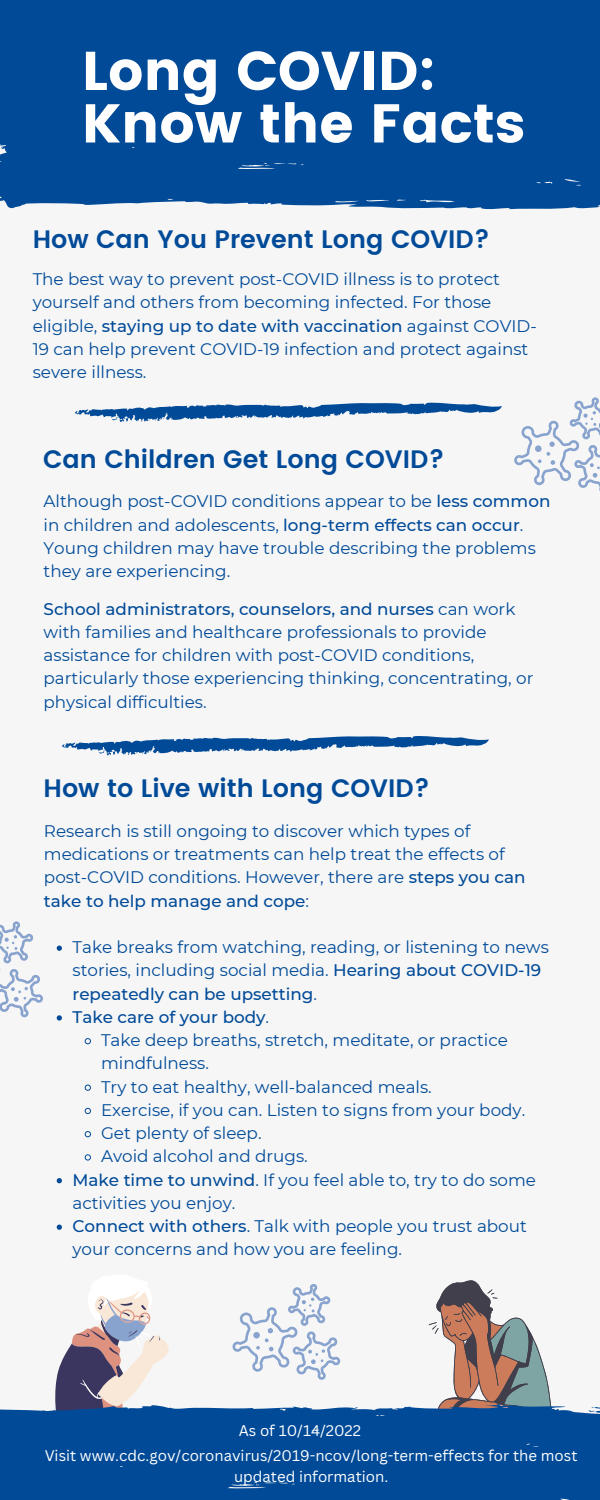
<style>
.page{position:relative;width:600px;height:1500px;background:#f6f6f6}
.page>*{position:absolute;margin:0;border:0;box-sizing:border-box;transform-origin:0 0}
.t1{font:54.5px/52.5px "Poppins";color:#fff}
.t2{font:600 25.2px "Poppins";color:#004a98}
.t3{font:16.8px/23.2px "Montserrat";color:#004a98}
.t4{font:500 16.8px "Montserrat";color:#004a98}
.t5{font:15px/25px "Canva Sans";color:#fff}
.s1{font-weight:500}
.s2{font-weight:400}
</style>
<div class="page">
<svg style="left:75px;top:402px;width:427px;height:20px"></svg>
<svg style="left:0;top:143px;width:600px;height:67px;background:#12579f"></svg>
<div style="left:0;top:0;width:600px;height:143px;background:#004a98"></div>
<svg style="left:62px;top:736px;width:427px;height:19px"></svg>
<svg style="left:429px;top:1280px;width:122px;height:124px"></svg>
<svg style="left:55px;top:1291px;width:114px;height:113px"></svg>
<div style="left:0;top:1404px;width:600px;height:96px;background:#004a98"></div>
<svg style="left:57px;top:946px;width:5px;height:5px"></svg>
<svg style="left:57px;top:1015px;width:5px;height:6px"></svg>
<svg style="left:84px;top:1038px;width:7px;height:7px"></svg>
<svg style="left:84px;top:1084px;width:7px;height:7px"></svg>
<svg style="left:84px;top:1107px;width:7px;height:7px"></svg>
<svg style="left:84px;top:1131px;width:7px;height:7px"></svg>
<svg style="left:84px;top:1154px;width:7px;height:7px"></svg>
<svg style="left:57px;top:1178px;width:5px;height:5px"></svg>
<svg style="left:57px;top:1225px;width:5px;height:5px"></svg>
<svg style="left:514px;top:397px;width:86px;height:94px"></svg>
<svg style="left:0;top:921px;width:43px;height:96px"></svg>
<svg style="left:232px;top:1284px;width:108px;height:96px"></svg>
<h1 class="t1" style="left:82px;top:45px;width:445px">Long COVID:<br>Know the Facts</h1>
<h2 class="t2" style="left:33px;top:225px;width:459px">How Can You Prevent Long COVID?</h2>
<p class="t3" style="left:33px;top:268px;width:506px">The best way to prevent post-COVID illness is to protect yourself and others from becoming infected. For those eligible, <span class="s1">staying up to date with vaccination</span> against COVID-19 can help prevent COVID-19 infection and protect against severe illness.</p>
<h2 class="t2" style="left:43px;top:444px;width:403px">Can Children Get Long COVID?</h2>
<p class="t3" style="left:44px;top:490px;width:508px">Although post-COVID conditions appear to be <span class="s1">less common </span>in children and adolescents, <span class="s1">long-term effects can occur</span>.<br>Young children may have trouble describing the problems they are experiencing.</p>
<p class="t3" style="left:44px;top:597px;width:491px"><span class="s1">School administrators, counselors, and nurses</span> can work with families and healthcare professionals to provide assistance for children with post-COVID conditions, particularly those experiencing thinking, concentrating, or physical difficulties.</p>
<h2 class="t2" style="left:44px;top:774px;width:388px">How to Live with Long COVID?</h2>
<p class="t3" style="left:44px;top:819px;width:483px">Research is still ongoing to discover which types of medications or treatments can help treat the effects of post-COVID conditions. However, there are <span class="s1">steps you can take to help manage and cope</span>:</p>
<p class="t3" style="left:72px;top:935px;width:478px">Take breaks from watching, reading, or listening to news</p>
<p class="t3" style="left:72px;top:959px;width:470px">stories, including social media. <span class="s1">Hearing about COVID-19</span></p>
<p class="t4" style="left:72px;top:983px;width:246px">repeatedly can be upsetting<span class="s2">.</span></p>
<p class="t4" style="left:72px;top:1007px;width:198px">Take care of your body<span class="s2">.</span></p>
<p class="t3" style="left:101px;top:1028px;width:408px">Take deep breaths, stretch, meditate, or practice</p>
<p class="t3" style="left:101px;top:1052px;width:110px">mindfulness.</p>
<p class="t3" style="left:101px;top:1075px;width:332px">Try to eat healthy, well-balanced meals.</p>
<p class="t3" style="left:101px;top:1098px;width:426px">Exercise, if you can. Listen to signs from your body.</p>
<p class="t3" style="left:101px;top:1121px;width:162px">Get plenty of sleep.</p>
<p class="t3" style="left:101px;top:1145px;width:208px">Avoid alcohol and drugs.</p>
<p class="t3" style="left:72px;top:1168px;width:465px"><span class="s1">Make time to unwind</span>. If you feel able to, try to do some</p>
<p class="t3" style="left:72px;top:1191px;width:164px">activities you enjoy.</p>
<p class="t3" style="left:72px;top:1214px;width:456px"><span class="s1">Connect with others</span>. Talk with people you trust about</p>
<p class="t3" style="left:72px;top:1238px;width:331px">your concerns and how you are feeling.</p>
<p class="t5" style="left:45px;top:1418px;width:534px;text-indent:194px">As of 10/14/2022<br>Visit www.cdc.gov/coronavirus/2019-ncov/long-term-effects for the most</p>
<p class="t5" style="left:234px;top:1464px;width:156px">updated information.</p>
</div>
